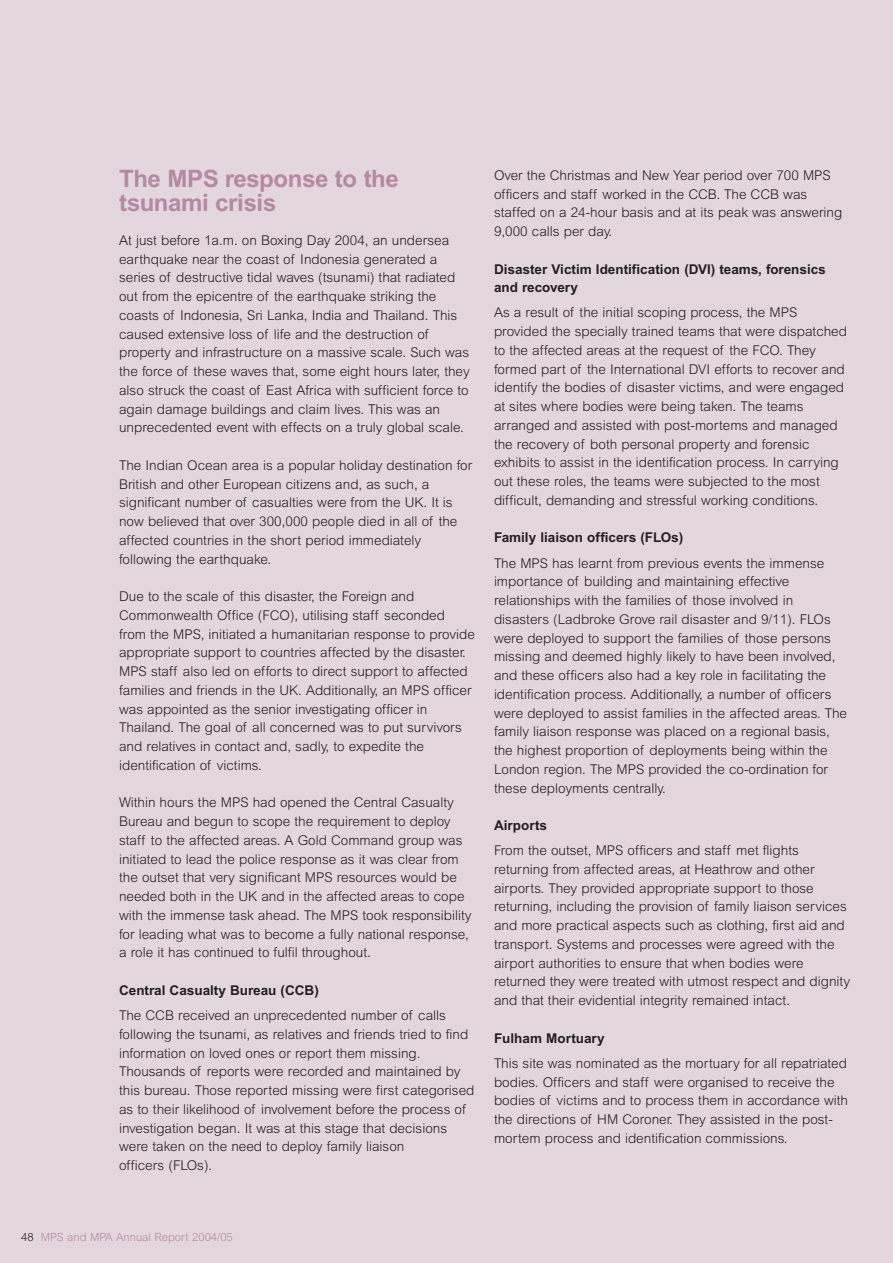
<style>
.page{position:relative;width:893px;height:1263px;background:#fff}
.page>*{position:absolute;margin:0;border:0;box-sizing:border-box;transform-origin:0 0}
.t1{font:700 24px/24px "Arial";letter-spacing:-.015em;color:#b588a3}
.t2{font:300 13.5px/18.8px "Arial";color:#231f20}
.t3{font:700 13.5px/18.8px "Arial";color:#231f20}
.t4{font:300 11.25px "Arial";color:#b588a3}
.s1{color:#231f20}
</style>
<div class="page">
<div style="left:0;top:0;width:892px;height:1263px;background:#e4d6de"></div>
<h1 class="t1" style="left:119px;top:170px;width:281px">The MPS response to the tsunami crisis</h1>
<p class="t2" style="left:119px;top:232px;width:352px">At just before 1a.m. on Boxing Day 2004, an undersea earthquake near the coast of Indonesia generated a series of destructive tidal waves (tsunami) that radiated out from the epicentre of the earthquake striking the coasts of Indonesia, Sri Lanka, India and Thailand. This caused extensive loss of life and the destruction of property and infrastructure on a massive scale. Such was the force of these waves that, some eight hours later, they also struck the coast of East Africa with sufficient force to again damage buildings and claim lives. This was an unprecedented event with effects on a truly global scale.</p>
<p class="t2" style="left:119px;top:457px;width:354px">The Indian Ocean area is a popular holiday destination for British and other European citizens and, as such, a significant number of casualties were from the UK. It is now believed that over 300,000 people died in all of the affected countries in the short period immediately following the earthquake.</p>
<p class="t2" style="left:119px;top:589px;width:357px">Due to the scale of this disaster, the Foreign and Commonwealth Office (FCO), utilising staff seconded from the MPS, initiated a humanitarian response to provide appropriate support to countries affected by the disaster.<br>MPS staff also led on efforts to direct support to affected families and friends in the UK. Additionally, an MPS officer was appointed as the senior investigating officer in Thailand. The goal of all concerned was to put survivors and relatives in contact and, sadly, to expedite the identification of victims.</p>
<p class="t2" style="left:119px;top:795px;width:354px">Within hours the MPS had opened the Central Casualty Bureau and begun to scope the requirement to deploy staff to the affected areas. A Gold Command group was initiated to lead the police response as it was clear from the outset that very significant MPS resources would be needed both in the UK and in the affected areas to cope with the immense task ahead. The MPS took responsibility for leading what was to become a fully national response, a role it has continued to fulfil throughout.</p>
<p class="t3" style="left:119px;top:982px;width:201px">Central Casualty Bureau (CCB)</p>
<p class="t2" style="left:119px;top:1007px;width:357px">The CCB received an unprecedented number of calls following the tsunami, as relatives and friends tried to find information on loved ones or report them missing.<br>Thousands of reports were recorded and maintained by this bureau. Those reported missing were first categorised as to their likelihood of involvement before the process of investigation began. It was at this stage that decisions were taken on the need to deploy family liaison<br>officers (FLOs).</p>
<p class="t2" style="left:494px;top:167px;width:350px">Over the Christmas and New Year period over 700 MPS officers and staff worked in the CCB. The CCB was staffed on a 24-hour basis and at its peak was answering 9,000 calls per day.</p>
<p class="t3" style="left:494px;top:261px;width:333px">Disaster Victim Identification (DVI) teams, forensics and recovery</p>
<p class="t2" style="left:494px;top:305px;width:354px">As a result of the initial scoping process, the MPS provided the specially trained teams that were dispatched to the affected areas at the request of the FCO. They formed part of the International DVI efforts to recover and identify the bodies of disaster victims, and were engaged at sites where bodies were being taken. The teams arranged and assisted with post-mortems and managed the recovery of both personal property and forensic exhibits to assist in the identification process. In carrying out these roles, the teams were subjected to the most difficult, demanding and stressful working conditions.</p>
<p class="t3" style="left:494px;top:530px;width:191px">Family liaison officers (FLOs)</p>
<p class="t2" style="left:494px;top:555px;width:354px">The MPS has learnt from previous events the immense importance of building and maintaining effective relationships with the families of those involved in disasters (Ladbroke Grove rail disaster and 9/11). FLOs were deployed to support the families of those persons missing and deemed highly likely to have been involved, and these officers also had a key role in facilitating the identification process. Additionally, a number of officers were deployed to assist families in the affected areas. The family liaison response was placed on a regional basis, the highest proportion of deployments being within the London region. The MPS provided the co-ordination for these deployments centrally.</p>
<p class="t3" style="left:494px;top:817px;width:55px">Airports</p>
<p class="t2" style="left:494px;top:843px;width:357px">From the outset, MPS officers and staff met flights returning from affected areas, at Heathrow and other airports. They provided appropriate support to those returning, including the provision of family liaison services and more practical aspects such as clothing, first aid and transport. Systems and processes were agreed with the airport authorities to ensure that when bodies were returned they were treated with utmost respect and dignity and that their evidential integrity remained intact.</p>
<p class="t3" style="left:494px;top:1030px;width:112px">Fulham Mortuary</p>
<p class="t2" style="left:494px;top:1055px;width:355px">This site was nominated as the mortuary for all repatriated bodies. Officers and staff were organised to receive the bodies of victims and to process them in accordance with the directions of HM Coroner. They assisted in the post&shy;mortem process and identification commissions.</p>
<p class="t4" style="left:21px;top:1233px;width:213px"><span class="s1">48</span> MPS and MPA Annual Report 2004/05</p>
</div>
